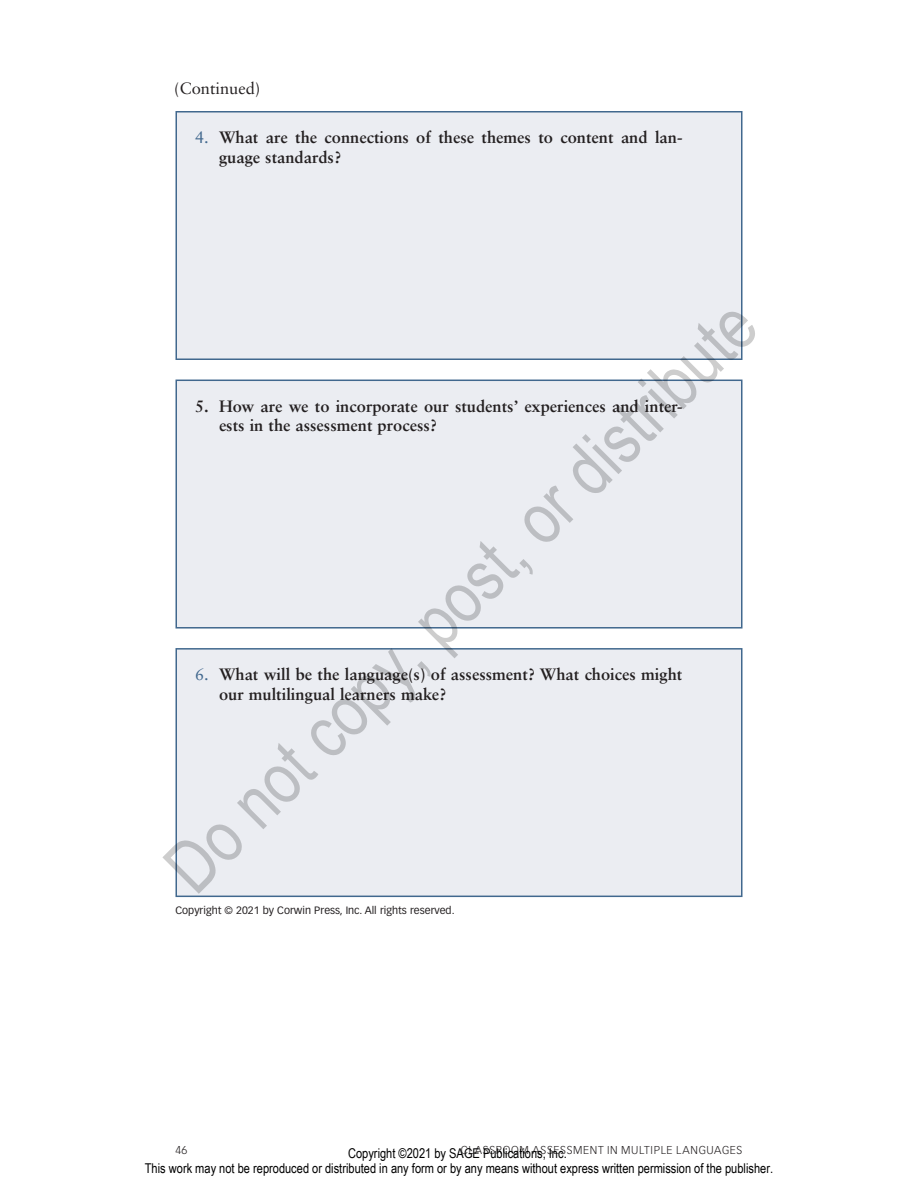
<style>
.page{position:relative;width:918px;height:1188px;background:#fff}
.page>*{position:absolute;margin:0;border:0;box-sizing:border-box;transform-origin:0 0}
.t1{font:72px "Arial Narrow";color:rgb(0 0 0/.2)}
.t2{font:700 16.5px/19.5px "Sabon LT Std";color:#231f20}
.t3{font:16.5px "Sabon LT Std";color:#231f20}
.t4{font:13.5px/15.1px "Arial Narrow";color:#000;text-align:center}
.t5{font:300 11.25px "Vectora LT Std";letter-spacing:.055em;color:#231f20}
.t6{font:10.5px "Vectora LT Std";color:#231f20}
.s1{font-weight:400;color:#41688e}
</style>
<div class="page">
<div style="left:176px;top:380px;width:566px;height:248px;background:#ebedf2"></div>
<div style="left:176px;top:380px;width:566px;height:249px;border:2px solid #41688e"></div>
<div style="left:176px;top:649px;width:566px;height:247px;background:#ebedf2"></div>
<div style="left:176px;top:648px;width:566px;height:249px;border:2px solid #41688e"></div>
<div style="left:176px;top:112px;width:566px;height:247px;background:#ebedf2"></div>
<div style="left:176px;top:111px;width:566px;height:249px;border:2px solid #41688e"></div>
<p class="t3" style="left:174px;top:78px;width:88px">(Continued)</p>
<p class="t2" style="left:219px;top:127px;width:465px;text-indent:-24px"><span class="s1">4.</span> What are the connections of these themes to content and lan&shy;guage standards?</p>
<h1 class="t1" style="left:140px;top:842px;width:802px;rotate:-45deg">Do not copy, post, or distribute</h1>
<p class="t2" style="left:219px;top:396px;width:465px;text-indent:-24px">5. How are we to incorporate our students’ experiences and inter&shy;ests in the assessment process?</p>
<p class="t2" style="left:219px;top:664px;width:465px;text-indent:-24px"><span class="s1">6.</span> What will be the language(s) of assessment? What choices might our multilingual learners make?</p>
<p class="t6" style="left:176px;top:904px;width:281px">Copyright © 2021 by Corwin Press, Inc. All rights reserved.</p>
<p class="t5" style="left:176px;top:1144px;width:13px">46</p>
<p class="t5" style="left:461px;top:1144px;width:283px">CLASSROOM ASSESSMENT IN MULTIPLE LANGUAGES</p>
<p class="t4" style="left:145px;top:1145px;width:630px">Copyright ©2021 by SAGE Publications, Inc.<br>This work may not be reproduced or distributed in any form or by any means without express written permission of the publisher.</p>
</div>
